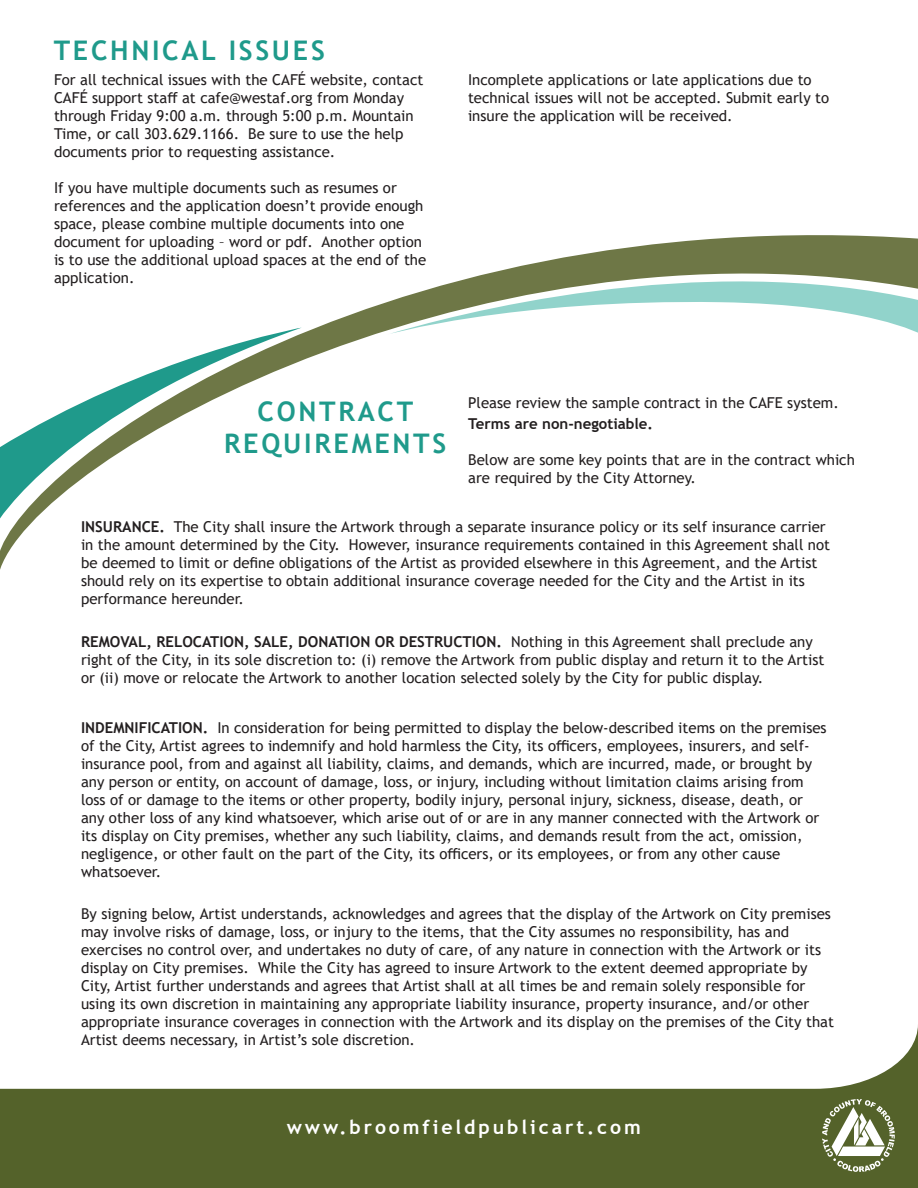
<style>
.page{position:relative;width:918px;height:1188px;background:#fff}
.page>*{position:absolute;margin:0;border:0;box-sizing:border-box;transform-origin:0 0}
.t1{font:700 27px/32.4px "Trebuchet MS";letter-spacing:.1em;color:#1f9a8b;text-align:center}
.t2{font:700 19.5px "Trebuchet MS";letter-spacing:.15em;color:#fff}
.t3{font:15px/18px "Trebuchet MS";color:#231f20}
.s1{font-weight:700}
</style>
<div class="page">
<svg style="left:0;top:235px;width:918px;height:335px"></svg>
<svg style="left:0;top:328px;width:302px;height:196px"></svg>
<svg style="left:386px;top:249px;width:532px;height:86px"></svg>
<svg style="left:0;top:1025px;width:918px;height:163px;fill:#54622a"></svg>
<svg style="left:822px;top:1099px;width:73px;height:73px"></svg>
<p class="t1" style="left:54px;top:35px;width:273px">TECHNICAL ISSUES</p>
<p class="t3" style="left:54px;top:70px;width:371px">For all technical issues with the CAFÉ website, contact CAFÉ support staff at cafe@westaf.org from Monday through Friday 9:00 a.m. through 5:00 p.m. Mountain Time, or call 303.629.1166. Be sure to use the help documents prior to requesting assistance.</p>
<p class="t3" style="left:54px;top:178px;width:374px">If you have multiple documents such as resumes or references and the application doesn’t provide enough space, please combine multiple documents into one document for uploading – word or pdf. Another option is to use the additional upload spaces at the end of the application.</p>
<p class="t3" style="left:468px;top:70px;width:363px">Incomplete applications or late applications due to technical issues will not be accepted. Submit early to insure the application will be received.</p>
<p class="t1" style="left:224px;top:395px;width:224px">CONTRACT<br>REQUIREMENTS</p>
<p class="t3" style="left:468px;top:392px;width:372px;line-height:21.6px">Please review the sample contract in the CAFE system.<br><span class="s1">Terms are non-negotiable.</span></p>
<p class="t3" style="left:468px;top:451px;width:388px">Below are some key points that are in the contract which are required by the City Attorney.</p>
<p class="t3" style="left:81px;top:518px;width:751px"><span class="s1">INSURANCE.</span> The City shall insure the Artwork through a separate insurance policy or its self insurance carrier in the amount determined by the City. However, insurance requirements contained in this Agreement shall not be deemed to limit or define obligations of the Artist as provided elsewhere in this Agreement, and the Artist should rely on its expertise to obtain additional insurance coverage needed for the City and the Artist in its performance hereunder.</p>
<p class="t3" style="left:81px;top:633px;width:745px"><span class="s1">REMOVAL, RELOCATION, SALE, DONATION OR DESTRUCTION.</span> Nothing in this Agreement shall preclude any right of the City, in its sole discretion to: (i) remove the Artwork from public display and return it to the Artist or (ii) move or relocate the Artwork to another location selected solely by the City for public display.</p>
<p class="t3" style="left:81px;top:718px;width:747px"><span class="s1">INDEMNIFICATION.</span> In consideration for being permitted to display the below-described items on the premises of the City, Artist agrees to indemnify and hold harmless the City, its officers, employees, insurers, and self&shy;insurance pool, from and against all liability, claims, and demands, which are incurred, made, or brought by any person or entity, on account of damage, loss, or injury, including without limitation claims arising from loss of or damage to the items or other property, bodily injury, personal injury, sickness, disease, death, or any other loss of any kind whatsoever, which arise out of or are in any manner connected with the Artwork or its display on City premises, whether any such liability, claims, and demands result from the act, omission, negligence, or other fault on the part of the City, its officers, or its employees, or from any other cause whatsoever.</p>
<p class="t3" style="left:81px;top:905px;width:755px">By signing below, Artist understands, acknowledges and agrees that the display of the Artwork on City premises may involve risks of damage, loss, or injury to the items, that the City assumes no responsibility, has and exercises no control over, and undertakes no duty of care, of any nature in connection with the Artwork or its display on City premises. While the City has agreed to insure Artwork to the extent deemed appropriate by City, Artist further understands and agrees that Artist shall at all times be and remain solely responsible for using its own discretion in maintaining any appropriate liability insurance, property insurance, and/or other appropriate insurance coverages in connection with the Artwork and its display on the premises of the City that Artist deems necessary, in Artist’s sole discretion.</p>
<p class="t2" style="left:287px;top:1115px;width:356px">www.broomfieldpublicart.com</p>
</div>
